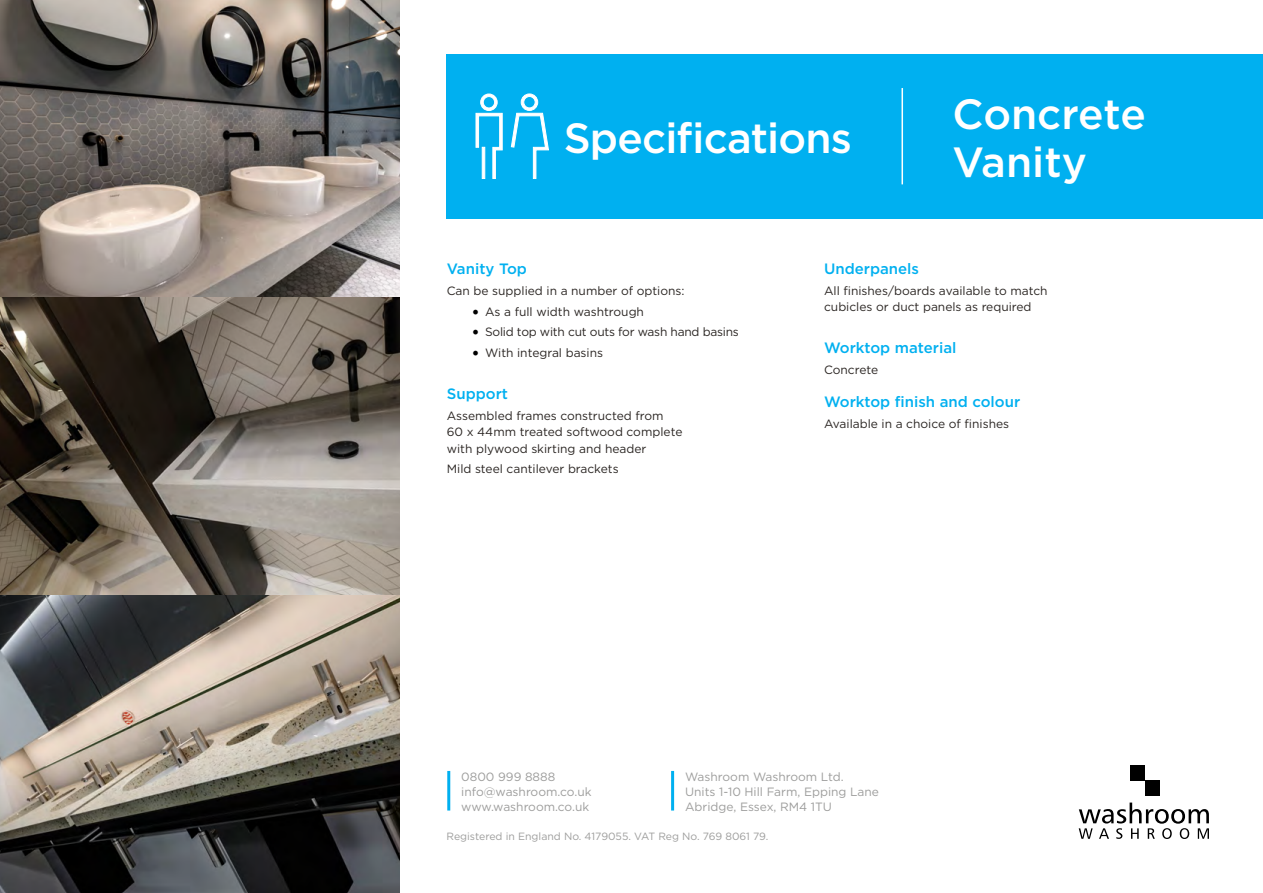
<style>
.page{position:relative;width:1263px;height:893px;background:#fff}
.page>*{position:absolute;margin:0;border:0;box-sizing:border-box;transform-origin:0 0}
.t1{font:500 42.3px "Gotham";letter-spacing:-.02em;color:#fff}
.t2{font:500 42.3px/47.7px "Gotham";color:#fff}
.t3{font:500 15px "Gotham";color:#00b0f0}
.t4{font:12px/16.5px "Gotham";color:#2a2522}
.t5{font:12px/15px "Gotham";color:#9d9d9c}
.t6{font:12px "Gotham";letter-spacing:-.02em;color:#2a2522}
.t7{font:10.5px "Gotham";color:#9d9d9c}
.s1{font-family:"Minion Pro";font-size:18px;color:#000}
</style>
<div class="page">
<img style="left:0;top:0;width:400px;height:893px">
<div style="left:447px;top:54px;width:816px;height:164px;background:#00b0f0"></div>
<hr style="left:901px;top:88px;width:2px;height:96px;background:#fff">
<svg style="left:476px;top:94px;width:27px;height:85px"></svg>
<div style="left:482px;top:147px;width:3px;height:32px;background:#fff;border:1px solid #fff"></div>
<svg style="left:511px;top:94px;width:38px;height:85px"></svg>
<svg style="left:1079px;top:802px;width:130px;height:37px"></svg>
<div style="left:1145px;top:780px;width:15px;height:16px;background:#000"></div>
<div style="left:1130px;top:765px;width:15px;height:15px;background:#000"></div>
<hr style="left:671px;top:771px;width:3px;height:39px;background:#00b0f0">
<hr style="left:447px;top:771px;width:3px;height:39px;background:#00b0f0">
<h1 class="t1" style="left:564px;top:110px;width:290px">Specifications</h1>
<h1 class="t2" style="left:952px;top:90px;width:195px">Concrete<br>Vanity</h1>
<p class="t3" style="left:447px;top:259px;width:82px">Vanity Top</p>
<p class="t4" style="left:447px;top:282px;width:239px">Can be supplied in a number of options:</p>
<p class="t4" style="left:472px;top:303px;width:173px"><span class="s1">•</span> As a full width washtrough</p>
<p class="t6" style="left:472px;top:325px;width:268px"><span class="s1">•</span> Solid top with cut outs for wash hand basins</p>
<p class="t4" style="left:472px;top:344px;width:132px"><span class="s1">•</span> With integral basins</p>
<p class="t3" style="left:447px;top:384px;width:63px">Support</p>
<p class="t4" style="left:447px;top:407px;width:237px">Assembled frames constructed from<br>60 x 44mm treated softwood complete with plywood skirting and header</p>
<p class="t4" style="left:447px;top:460px;width:173px">Mild steel cantilever brackets</p>
<p class="t3" style="left:824px;top:259px;width:97px">Underpanels</p>
<p class="t4" style="left:824px;top:282px;width:225px">All finishes/boards available to match cubicles or duct panels as required</p>
<p class="t3" style="left:824px;top:338px;width:134px">Worktop material</p>
<p class="t4" style="left:824px;top:361px;width:56px">Concrete</p>
<p class="t3" style="left:824px;top:392px;width:198px">Worktop finish and colour</p>
<p class="t4" style="left:824px;top:415px;width:187px">Available in a choice of finishes</p>
<p class="t5" style="left:685px;top:768px;width:195px">Washroom Washroom Ltd.<br>Units 1-10 Hill Farm, Epping Lane<br>Abridge, Essex, RM4 1TU</p>
<p class="t5" style="left:461px;top:768px;width:132px">0800 999 8888 info@washroom.co.uk www.washroom.co.uk</p>
<p class="t7" style="left:446px;top:829px;width:323px">Registered in England No. 4179055. VAT Reg No. 769 8061 79.</p>
</div>
